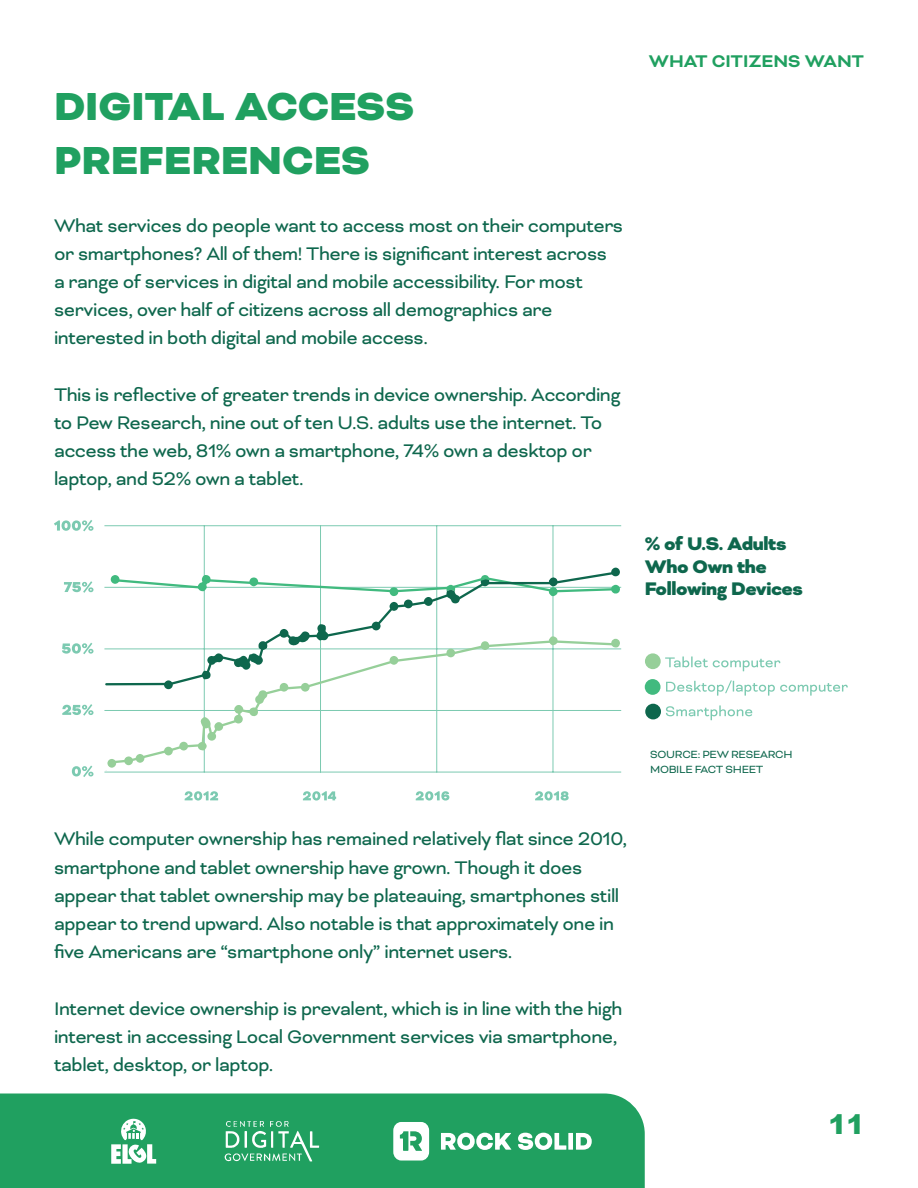
<style>
.page{position:relative;width:918px;height:1188px;background:#fff}
.page>*{position:absolute;margin:0;border:0;box-sizing:border-box;transform-origin:0 0}
.t1{font:900 45px/54px "Bicyclette";color:#20a060}
.t2{font:900 27px "Arial";color:#20a060}
.t3{font:21px/28.2px "Bicyclette";letter-spacing:-.02em;color:#0e674d}
.t4{font:900 21px/22.5px "Bicyclette";letter-spacing:-.02em;color:#0e674d}
.t5{font:700 19.5px "Bicyclette";color:#20a060}
.t6{font:12px/15px "Bicyclette";letter-spacing:-.02em;color:#0e674d}
</style>
<div class="page">
<div style="left:0;top:1094px;width:645px;height:94px;background:#20a060"></div>
<svg style="left:224px;top:1121px;width:95px;height:40px;background:#4eb381"></svg>
<svg style="left:111px;top:1118px;width:45px;height:46px"></svg>
<svg style="left:441px;top:1133px;width:70px;height:17px"></svg>
<svg style="left:518px;top:1133px;width:48px;height:17px"></svg>
<div style="left:568px;top:1133px;width:5px;height:17px;background:#fff"></div>
<svg style="left:576px;top:1133px;width:16px;height:17px"></svg>
<svg style="left:393px;top:1122px;width:36px;height:39px"></svg>
<svg style="left:185px;top:791px;width:33px;height:10px"></svg>
<svg style="left:303px;top:791px;width:33px;height:10px"></svg>
<svg style="left:416px;top:791px;width:33px;height:10px"></svg>
<svg style="left:535px;top:791px;width:34px;height:10px"></svg>
<hr style="left:104px;top:525px;width:517px;height:1px;background:#7ccab1">
<hr style="left:104px;top:587px;width:517px;height:1px;background:#7ccab1">
<hr style="left:104px;top:649px;width:517px;height:1px;background:#7ccab1">
<hr style="left:104px;top:710px;width:517px;height:1px;background:#7ccab1">
<hr style="left:104px;top:772px;width:517px;height:1px;background:#7ccab1">
<hr style="left:204px;top:526px;width:1px;height:246px;background:#7ccab1">
<hr style="left:320px;top:526px;width:1px;height:246px;background:#7ccab1">
<hr style="left:436px;top:526px;width:1px;height:246px;background:#7ccab1">
<hr style="left:553px;top:526px;width:1px;height:246px;background:#7ccab1">
<div style="left:107px;top:759px;width:9px;height:9px;background:#96cf99;border-radius:50%"></div>
<svg style="left:618px;top:639px;width:2px;height:8px"></svg>
<svg style="left:611px;top:568px;width:9px;height:8px"></svg>
<svg style="left:54px;top:520px;width:39px;height:11px"></svg>
<svg style="left:64px;top:581px;width:29px;height:12px"></svg>
<svg style="left:62px;top:643px;width:31px;height:11px"></svg>
<svg style="left:62px;top:704px;width:31px;height:12px"></svg>
<svg style="left:72px;top:766px;width:21px;height:11px"></svg>
<svg style="left:104px;top:570px;width:514px;height:116px"></svg>
<svg style="left:111px;top:639px;width:507px;height:126px"></svg>
<svg style="left:665px;top:656px;width:115px;height:15px"></svg>
<div style="left:645px;top:653px;width:16px;height:16px;background:#96cf99;border-radius:50%"></div>
<svg style="left:666px;top:680px;width:182px;height:16px"></svg>
<div style="left:645px;top:679px;width:16px;height:16px;background:#41ba7f;border-radius:50%"></div>
<svg style="left:666px;top:705px;width:86px;height:15px"></svg>
<div style="left:645px;top:704px;width:16px;height:15px;background:#0e674d;border-radius:50%"></div>
<h1 class="t1" style="left:54px;top:80px;width:362px">DIGITAL ACCESS<br>PREFERENCES</h1>
<p class="t3" style="left:54px;top:211px;width:571px">What services do people want to access most on their computers or smartphones? All of them! There is significant interest across<br>a range of services in digital and mobile accessibility. For most services, over half of citizens across all demographics are interested in both digital and mobile access.</p>
<p class="t3" style="left:54px;top:380px;width:568px">This is reflective of greater trends in device ownership. According to Pew Research, nine out of ten U.S. adults use the internet. To access the web, 81% own a smartphone, 74% own a desktop or laptop, and 52% own a tablet.</p>
<p class="t5" style="left:649px;top:50px;width:217px">WHAT CITIZENS WANT</p>
<p class="t4" style="left:645px;top:533px;width:160px">% of U.S. Adults<br>Who Own the<br>Following Devices</p>
<p class="t3" style="left:54px;top:825px;width:575px">While computer ownership has remained relatively flat since 2010, smartphone and tablet ownership have grown. Though it does appear that tablet ownership may be plateauing, smartphones still appear to trend upward. Also notable is that approximately one in five Americans are “smartphone only” internet users.</p>
<p class="t3" style="left:54px;top:994px;width:570px">Internet device ownership is prevalent, which is in line with the high interest in accessing Local Government services via smartphone, tablet, desktop, or laptop.</p>
<p class="t6" style="left:650px;top:747px;width:144px">SOURCE: PEW RESEARCH<br>MOBILE FACT SHEET</p>
<p class="t2" style="left:829px;top:1105px;width:38px">11</p>
</div>
